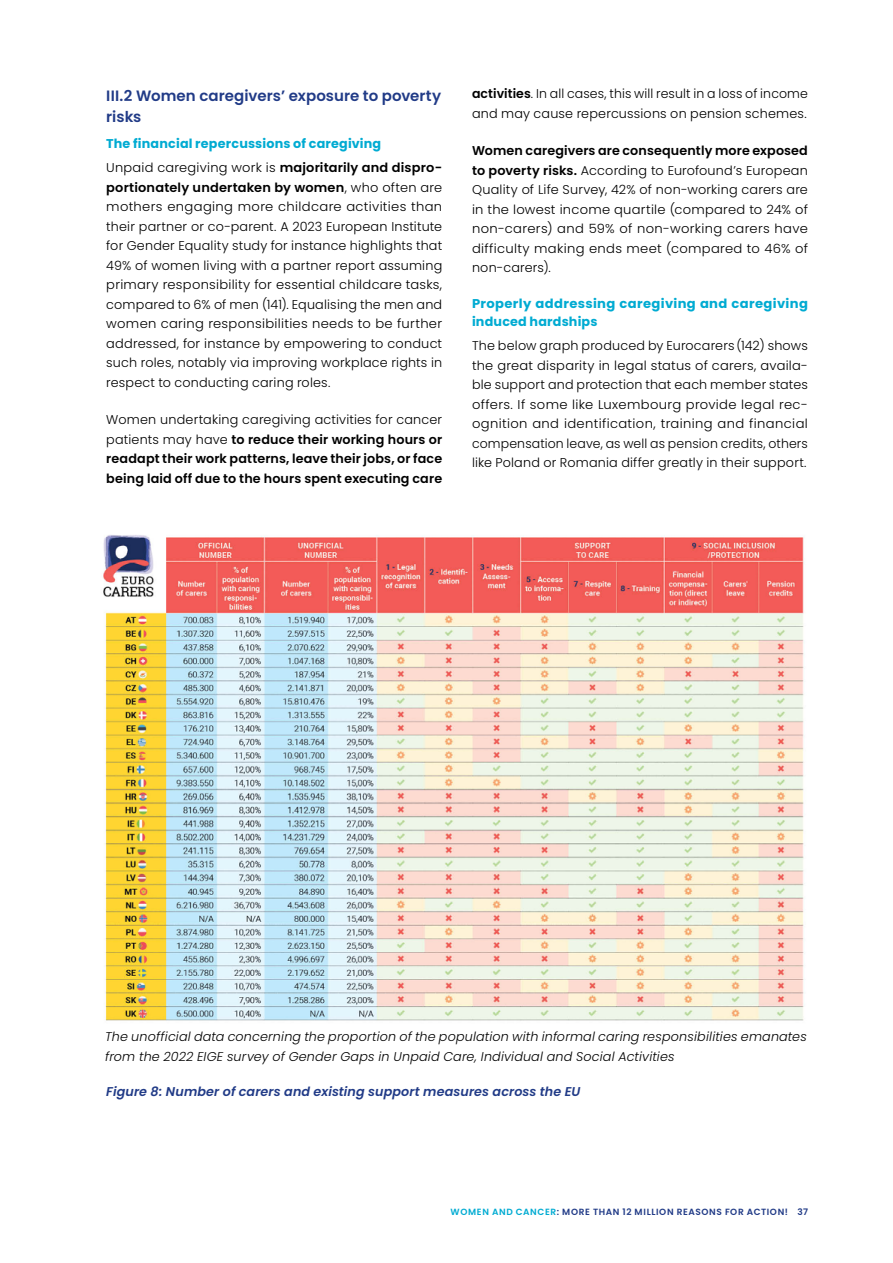
<style>
.page{position:relative;width:893px;height:1263px;background:#fff}
.page>*{position:absolute;margin:0;border:0;box-sizing:border-box;transform-origin:0 0}
.t1{font:600 15px/21px "Poppins";letter-spacing:.005em;color:#213b87}
.t2{font:300 12.75px/19.5px "Poppins";letter-spacing:.015em;color:#000;text-align:justify}
.t3{font:600 12.75px/19.5px "Poppins";letter-spacing:.01em;color:#000;text-align:justify}
.t4{font:italic 300 12.75px/19.5px "Poppins";letter-spacing:.01em;color:#000}
.t5{font:700 12.75px/23.7px "Poppins";letter-spacing:.015em;color:#00abd2}
.t6{font:italic 600 12.75px "Poppins";letter-spacing:.01em;color:#213b87}
.t7{font:600 9px "Poppins";letter-spacing:.07em;color:#213b87}
.s1{font-weight:300;color:#000}
.s2{font-weight:600;color:#000}
.s3{font-weight:600}
.s4{font-weight:300}
.s5{color:#00abd2}
</style>
<div class="page">
<img style="left:103px;top:535px;width:702px;height:486px">
<p class="t1" style="left:106px;top:85px;width:336px">III.2 Women caregivers’ exposure to poverty risks</p>
<p class="t5" style="left:106px;top:132px;width:337px">The financial repercussions of caregiving<br><span class="s1">Unpaid caregiving work is</span> <span class="s2">majoritarily and dispro-</span></p>
<p class="t2" style="left:106px;top:177px;width:337px"><span class="s3">portionately undertaken by women</span>, who often are mothers engaging more childcare activities than their partner or co-parent. A 2023 European Institute for Gender Equality study for instance highlights that 49% of women living with a partner report assuming primary responsibility for essential childcare tasks, compared to 6% of men (141). Equalising the men and women caring responsibilities needs to be further addressed, for instance by empowering to conduct such roles, notably via improving workplace rights in respect to conducting caring roles.</p>
<p class="t3" style="left:106px;top:410px;width:337px"><span class="s4">Women undertaking caregiving activities for cancer patients may have</span> to reduce their working hours or readapt their work patterns, leave their jobs, or face being laid off due to the hours spent executing care</p>
<p class="t2" style="left:472px;top:84px;width:337px"><span class="s3">activities</span>. In all cases, this will result in a loss of income and may cause repercussions on pension schemes.</p>
<p class="t2" style="left:472px;top:141px;width:337px"><span class="s3">Women caregivers are consequently more exposed to poverty risks.</span> According to Eurofound’s European Quality of Life Survey, 42% of non-working carers are in the lowest income quartile (compared to 24% of non-carers) and 59% of non-working carers have difficulty making ends meet (compared to 46% of non-carers).</p>
<p class="t5" style="left:472px;top:295px;width:337px;line-height:18px">Properly addressing caregiving and caregiving induced hardships</p>
<p class="t2" style="left:472px;top:336px;width:337px">The below graph produced by Eurocarers (142) shows the great disparity in legal status of carers, availa&shy;ble support and protection that each member states offers. If some like Luxembourg provide legal rec&shy;ognition and identification, training and financial compensation leave, as well as pension credits, others like Poland or Romania differ greatly in their support.</p>
<p class="t4" style="left:105px;top:1027px;width:703px">The unofficial data concerning the proportion of the population with informal caring responsibilities emanates from the 2022 EIGE survey of Gender Gaps in Unpaid Care, Individual and Social Activities</p>
<p class="t6" style="left:106px;top:1084px;width:476px">Figure 8: Number of carers and existing support measures across the EU</p>
<p class="t7" style="left:451px;top:1207px;width:359px"><span class="s5">WOMEN AND CANCER</span>: MORE THAN 12 MILLION REASONS FOR ACTION! 37</p>
</div>
